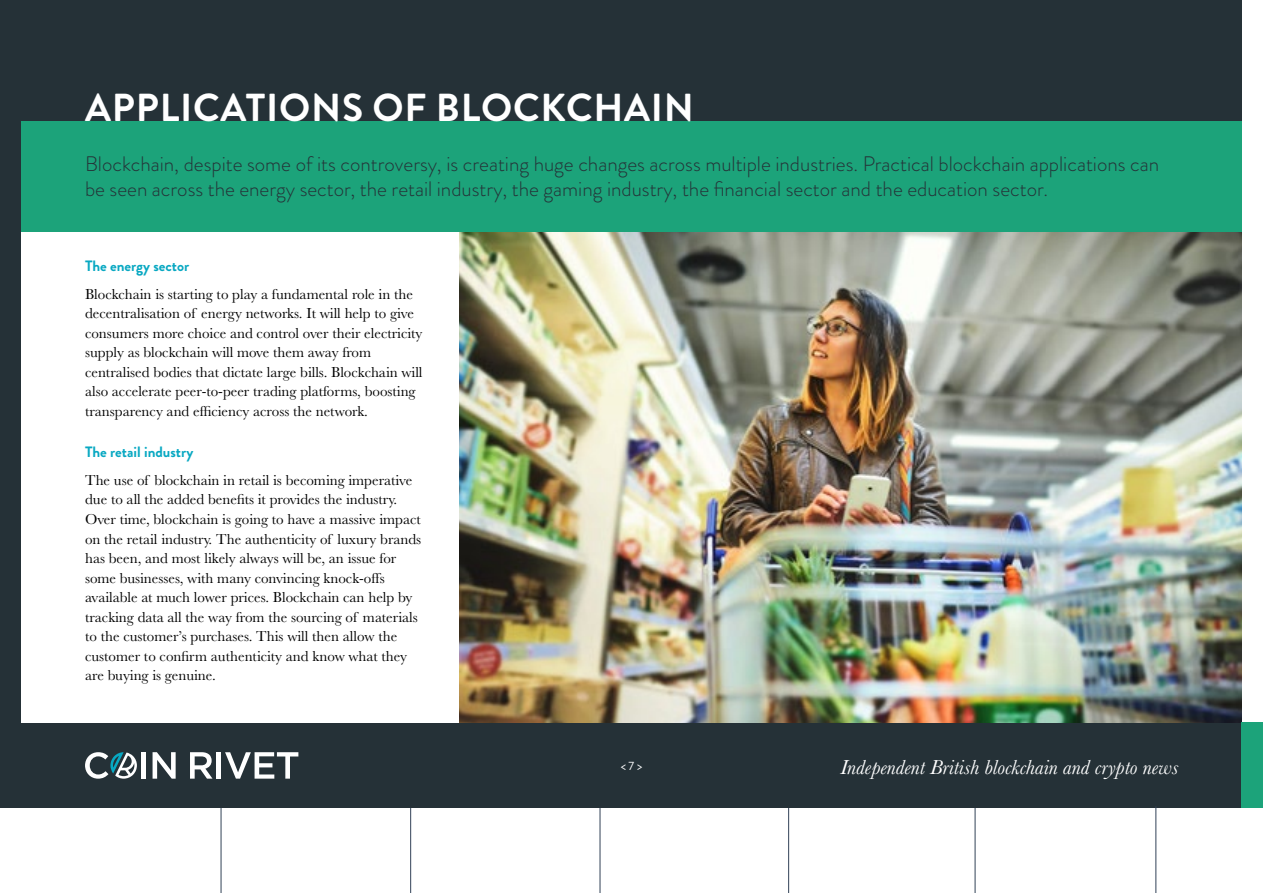
<style>
.page{position:relative;width:1263px;height:893px;background:#fff}
.page>*{position:absolute;margin:0;border:0;box-sizing:border-box;transform-origin:0 0}
.t1{font:700 39px "Brandon Grotesque";letter-spacing:.02em;color:#fff}
.t2{font:300 21px/25.2px "Brandon Grotesque";color:#253137}
.t3{font:italic 21px "Baskerville";color:#fff}
.t4{font:15px/19.5px "Baskerville";color:#000}
.t5{font:700 15px "Brandon Grotesque";color:#08a8c2}
.t6{font:12px "Brandon Grotesque";color:#fff}
</style>
<div class="page">
<div style="left:0;top:0;width:1242px;height:808px;background:#253137"></div>
<div style="left:21px;top:0;width:1242px;height:723px;background:#fff"></div>
<img style="left:459px;top:232px;width:783px;height:491px">
<hr style="left:142px;top:752px;width:4px;height:27px;background:#fff">
<svg style="left:153px;top:752px;width:23px;height:27px"></svg>
<svg style="left:190px;top:752px;width:22px;height:27px"></svg>
<hr style="left:217px;top:752px;width:4px;height:27px;background:#fff">
<svg style="left:225px;top:752px;width:73px;height:27px"></svg>
<svg style="left:85px;top:752px;width:52px;height:27px"></svg>
<div style="left:1242px;top:723px;width:21px;height:85px;background:#1ca37a"></div>
<div style="left:0;top:0;width:1242px;height:128px;background:#253137"></div>
<div style="left:21px;top:121px;width:1221px;height:111px;background:#1ca37a"></div>
<hr style="left:221px;top:808px;width:1px;height:85px;background:#324257">
<hr style="left:1155px;top:806px;width:1px;height:87px;background:#324257">
<hr style="left:410px;top:808px;width:1px;height:85px;background:#324257">
<hr style="left:600px;top:808px;width:1px;height:85px;background:#324257">
<hr style="left:788px;top:808px;width:1px;height:85px;background:#324257">
<hr style="left:975px;top:808px;width:1px;height:85px;background:#324257">
<h1 class="t1" style="left:85px;top:81px;width:610px">APPLICATIONS OF BLOCKCHAIN</h1>
<p class="t2" style="left:85px;top:151px;width:1075px">Blockchain, despite some of its controversy, is creating huge changes across multiple industries. Practical blockchain applications can be seen across the energy sector, the retail industry, the gaming industry, the financial sector and the education sector.</p>
<p class="t5" style="left:85px;top:255px;width:106px">The energy sector</p>
<p class="t4" style="left:85px;top:284px;width:339px">Blockchain is starting to play a fundamental role in the decentralisation of energy networks. It will help to give consumers more choice and control over their electricity supply as blockchain will move them away from centralised bodies that dictate large bills. Blockchain will also accelerate peer-to-peer trading platforms, boosting transparency and efficiency across the network.</p>
<p class="t5" style="left:85px;top:441px;width:110px">The retail industry</p>
<p class="t4" style="left:85px;top:470px;width:338px">The use of blockchain in retail is becoming imperative due to all the added benefits it provides the industry.<br>Over time, blockchain is going to have a massive impact on the retail industry. The authenticity of luxury brands has been, and most likely always will be, an issue for some businesses, with many convincing knock-offs available at much lower prices. Blockchain can help by tracking data all the way from the sourcing of materials to the customer’s purchases. This will then allow the customer to confirm authenticity and know what they are buying is genuine.</p>
<p class="t6" style="left:621px;top:757px;width:23px">&lt; 7 &gt;</p>
<h2 class="t3" style="left:840px;top:754px;width:340px">Independent British blockchain and crypto news</h2>
</div>
